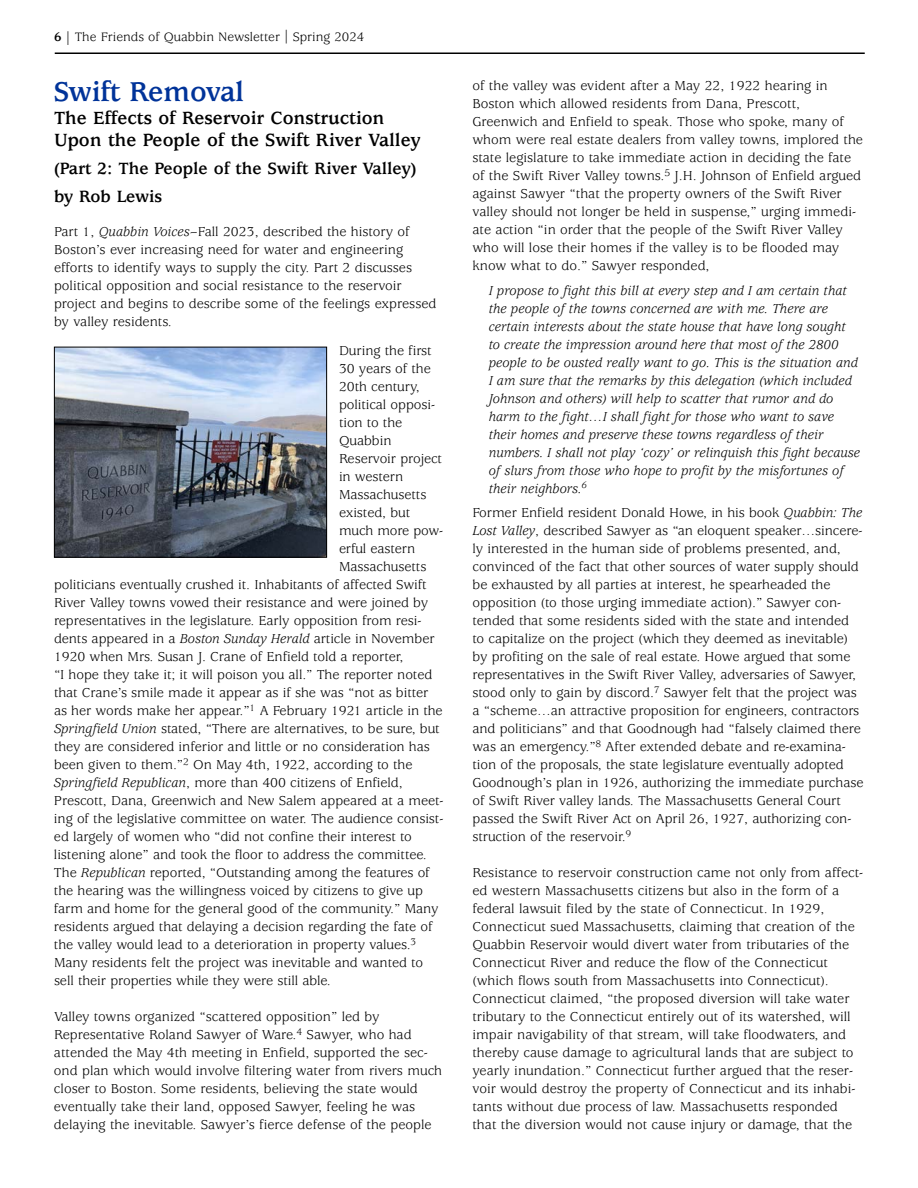
<style>
.page{position:relative;width:918px;height:1188px;background:#fff}
.page>*{position:absolute;margin:0;border:0;box-sizing:border-box;transform-origin:0 0}
.t1{font:700 30px "Usherwood";letter-spacing:-.01em;color:#039}
.t2{font:700 19.5px/22.5px "Usherwood";color:#000}
.t3{font:700 18px/28px "Usherwood";color:#000}
.t4{font:14.25px/18px "Usherwood";letter-spacing:-.005em;color:#000}
.t5{font:italic 14.25px/18px "Usherwood";color:#000}
.t6{font:13.5px "Usherwood";color:#000}
.s1{font-weight:700}
.s2{font-style:italic}
</style>
<div class="page">
<hr style="left:55px;top:52px;width:810px;height:2px;background:#000">
<img style="left:56px;top:349px;width:269px;height:207px">
<div style="left:54px;top:347px;width:273px;height:211px;border:1px solid #000"></div>
<p class="t6" style="left:54px;top:32px;width:312px"><span class="s1">6 |</span> The Friends of Quabbin Newsletter | Spring 2024</p>
<h1 class="t1" style="left:54px;top:81px;width:192px">Swift Removal</h1>
<h2 class="t2" style="left:54px;top:108px;width:368px">The Effects of Reservoir Construction<br>Upon the People of the Swift River Valley</h2>
<p class="t3" style="left:54px;top:156px;width:364px">(Part 2: The People of the Swift River Valley) by Rob Lewis</p>
<p class="t4" style="left:54px;top:224px;width:384px">Part 1, <span class="s2">Quabbin Voices</span>–Fall 2023, described the history of Boston’s ever increasing need for water and engineering efforts to identify ways to supply the city. Part 2 discusses political opposition and social resistance to the reservoir project and begins to describe some of the feelings expressed by valley residents.</p>
<p class="t4" style="left:339px;top:343px;width:94px">During the first</p>
<p class="t4" style="left:339px;top:361px;width:93px">30 years of the</p>
<p class="t4" style="left:339px;top:379px;width:82px">20th century,</p>
<p class="t4" style="left:339px;top:397px;width:97px">political opposi-</p>
<p class="t4" style="left:339px;top:415px;width:65px">tion to the</p>
<p class="t4" style="left:339px;top:433px;width:54px">Quabbin</p>
<p class="t4" style="left:339px;top:451px;width:105px">Reservoir project</p>
<p class="t4" style="left:339px;top:469px;width:66px">in western</p>
<p class="t4" style="left:339px;top:487px;width:89px">Massachusetts</p>
<p class="t4" style="left:339px;top:505px;width:73px">existed, but</p>
<p class="t4" style="left:339px;top:523px;width:106px">much more pow-</p>
<p class="t4" style="left:339px;top:541px;width:78px">erful eastern</p>
<p class="t4" style="left:339px;top:559px;width:89px">Massachusetts</p>
<p class="t4" style="left:54px;top:577px;width:374px">politicians eventually crushed it. Inhabitants of affected Swift</p>
<p class="t4" style="left:54px;top:595px;width:376px">River Valley towns vowed their resistance and were joined by</p>
<p class="t4" style="left:54px;top:613px;width:369px">representatives in the legislature. Early opposition from resi-</p>
<p class="t4" style="left:54px;top:631px;width:382px">dents appeared in a <span class="s2">Boston Sunday Herald</span> article in November</p>
<p class="t4" style="left:54px;top:649px;width:351px">1920 when Mrs. Susan J. Crane of Enfield told a reporter,</p>
<p class="t4" style="left:54px;top:667px;width:380px">“I hope they take it; it will poison you all.” The reporter noted</p>
<p class="t4" style="left:54px;top:685px;width:376px">that Crane’s smile made it appear as if she was “not as bitter</p>
<p class="t4" style="left:54px;top:703px;width:390px">as her words make her appear.”<sup>1</sup> A February 1921 article in the</p>
<p class="t4" style="left:54px;top:721px;width:387px"><span class="s2">Springfield Union</span> stated, “There are alternatives, to be sure, but</p>
<p class="t4" style="left:54px;top:739px;width:377px">they are considered inferior and little or no consideration has</p>
<p class="t4" style="left:54px;top:757px;width:360px">been given to them.”<sup>2</sup> On May 4th, 1922, according to the</p>
<p class="t4" style="left:54px;top:775px;width:350px"><span class="s2">Springfield Republican</span>, more than 400 citizens of Enfield,</p>
<p class="t4" style="left:54px;top:793px;width:391px">Prescott, Dana, Greenwich and New Salem appeared at a meet-</p>
<p class="t4" style="left:54px;top:811px;width:391px">ing of the legislative committee on water. The audience consist-</p>
<p class="t4" style="left:54px;top:829px;width:359px">ed largely of women who “did not confine their interest to</p>
<p class="t4" style="left:54px;top:847px;width:374px">listening alone” and took the floor to address the committee.</p>
<p class="t4" style="left:54px;top:865px;width:377px">The <span class="s2">Republican</span> reported, “Outstanding among the features of</p>
<p class="t4" style="left:54px;top:883px;width:371px">the hearing was the willingness voiced by citizens to give up</p>
<p class="t4" style="left:54px;top:901px;width:386px">farm and home for the general good of the community.” Many</p>
<p class="t4" style="left:54px;top:919px;width:380px">residents argued that delaying a decision regarding the fate of</p>
<p class="t4" style="left:54px;top:937px;width:364px">the valley would lead to a deterioration in property values.<sup>3</sup></p>
<p class="t4" style="left:54px;top:955px;width:371px">Many residents felt the project was inevitable and wanted to</p>
<p class="t4" style="left:54px;top:973px;width:278px">sell their properties while they were still able.</p>
<p class="t4" style="left:54px;top:1009px;width:390px">Valley towns organized “scattered opposition” led by Representative Roland Sawyer of Ware.<sup>4</sup> Sawyer, who had attended the May 4th meeting in Enfield, supported the sec&shy;ond plan which would involve filtering water from rivers much closer to Boston. Some residents, believing the state would eventually take their land, opposed Sawyer, feeling he was delaying the inevitable. Sawyer’s fierce defense of the people</p>
<p class="t4" style="left:472px;top:78px;width:392px">of the valley was evident after a May 22, 1922 hearing in Boston which allowed residents from Dana, Prescott, Greenwich and Enfield to speak. Those who spoke, many of whom were real estate dealers from valley towns, implored the state legislature to take immediate action in deciding the fate of the Swift River Valley towns.<sup>5</sup> J.H. Johnson of Enfield argued against Sawyer “that the property owners of the Swift River valley should not longer be held in suspense,” urging immedi&shy;ate action “in order that the people of the Swift River Valley who will lose their homes if the valley is to be flooded may know what to do.” Sawyer responded,</p>
<p class="t5" style="left:489px;top:283px;width:373px">I propose to fight this bill at every step and I am certain that the people of the towns concerned are with me. There are certain interests about the state house that have long sought to create the impression around here that most of the 2800 people to be ousted really want to go. This is the situation and I am sure that the remarks by this delegation (which included Johnson and others) will help to scatter that rumor and do harm to the fight…I shall fight for those who want to save their homes and preserve these towns regardless of their numbers. I shall not play ‘cozy’ or relinquish this fight because of slurs from those who hope to profit by the misfortunes of their neighbors.<sup>6</sup></p>
<p class="t4" style="left:472px;top:505px;width:392px">Former Enfield resident Donald Howe, in his book <span class="s2">Quabbin: The Lost Valley</span>, described Sawyer as “an eloquent speaker…sincere&shy;ly interested in the human side of problems presented, and, convinced of the fact that other sources of water supply should be exhausted by all parties at interest, he spearheaded the opposition (to those urging immediate action).” Sawyer con&shy;tended that some residents sided with the state and intended to capitalize on the project (which they deemed as inevitable) by profiting on the sale of real estate. Howe argued that some representatives in the Swift River Valley, adversaries of Sawyer, stood only to gain by discord.<sup>7</sup> Sawyer felt that the project was a “scheme…an attractive proposition for engineers, contractors and politicians” and that Goodnough had “falsely claimed there was an emergency.”<sup>8</sup> After extended debate and re-examina&shy;tion of the proposals, the state legislature eventually adopted Goodnough’s plan in 1926, authorizing the immediate purchase of Swift River valley lands. The Massachusetts General Court passed the Swift River Act on April 26, 1927, authorizing con&shy;struction of the reservoir.<sup>9</sup></p>
<p class="t4" style="left:472px;top:865px;width:392px">Resistance to reservoir construction came not only from affect&shy;ed western Massachusetts citizens but also in the form of a federal lawsuit filed by the state of Connecticut. In 1929, Connecticut sued Massachusetts, claiming that creation of the Quabbin Reservoir would divert water from tributaries of the Connecticut River and reduce the flow of the Connecticut (which flows south from Massachusetts into Connecticut).<br>Connecticut claimed, “the proposed diversion will take water tributary to the Connecticut entirely out of its watershed, will impair navigability of that stream, will take floodwaters, and thereby cause damage to agricultural lands that are subject to yearly inundation.” Connecticut further argued that the reser&shy;voir would destroy the property of Connecticut and its inhabi&shy;tants without due process of law. Massachusetts responded that the diversion would not cause injury or damage, that the</p>
</div>
